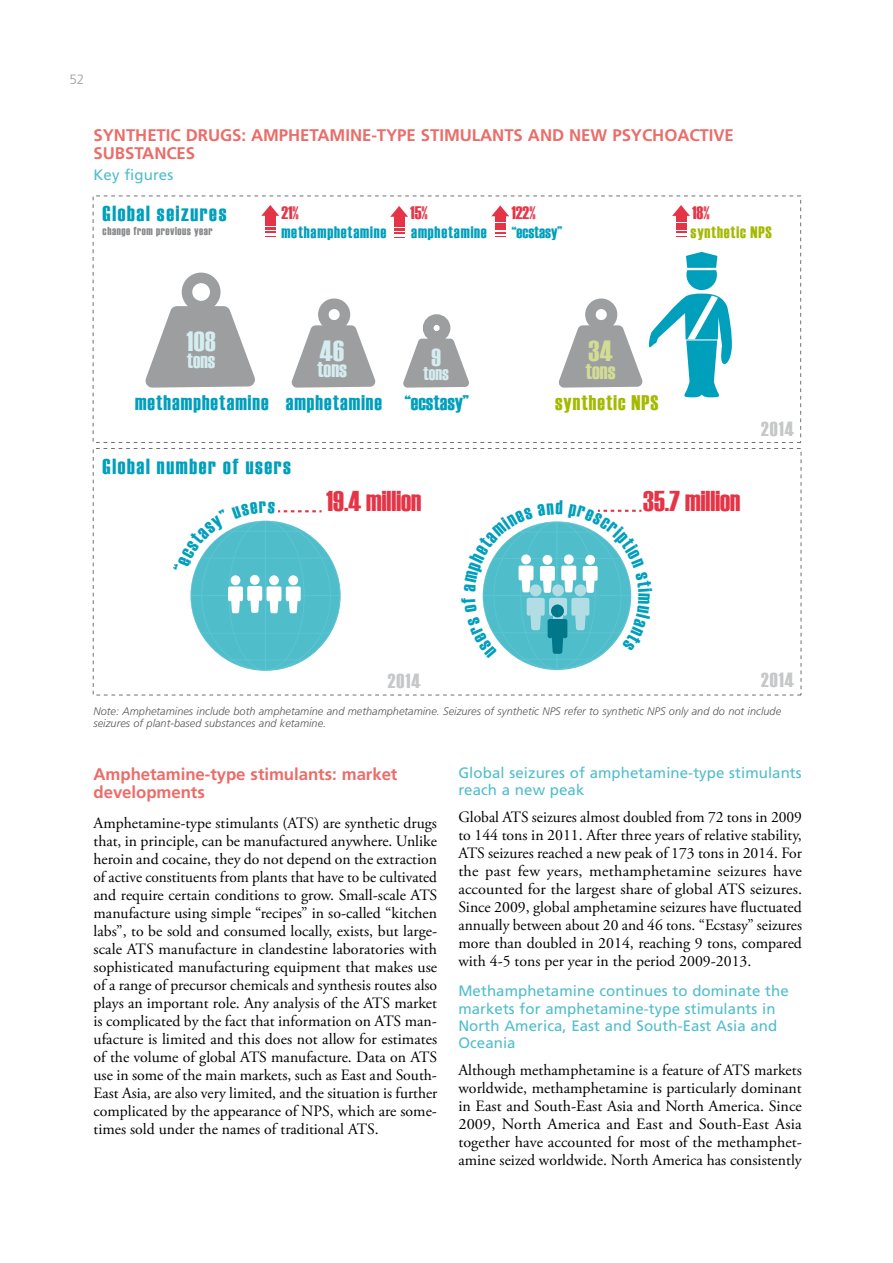
<style>
.page{position:relative;width:893px;height:1263px;background:#fff}
.page>*{position:absolute;margin:0;border:0;box-sizing:border-box;transform-origin:0 0}
.t1{font:29.25px "Haettenschweiler";color:#d5edf1}
.t2{font:29.25px "Haettenschweiler";color:#d3dc94}
.t3{font:28.65px "Haettenschweiler";color:#e53446}
.t4{font:27.9px "Haettenschweiler";color:#d5edf1}
.t5{font:25.05px "Haettenschweiler";color:#d5edf1}
.t6{font:21.9px "Haettenschweiler";color:#d5edf1}
.t7{font:21.9px "Haettenschweiler";color:#d3dc94}
.t8{font:21.75px "Haettenschweiler";letter-spacing:.075em;color:#009fbb}
.t9{font:21.15px "Haettenschweiler";letter-spacing:.05em;color:#009fbb}
.t10{font:21.15px "Haettenschweiler";letter-spacing:.05em;color:#a4ba00}
.t11{font:21.15px "Haettenschweiler";color:#009fbb}
.t12{font:21px "Haettenschweiler";color:#d5edf1}
.t13{font:20.55px "Haettenschweiler";letter-spacing:.05em;color:#c6c7c8}
.t14{font:18.75px "Haettenschweiler";color:#d5edf1}
.t15{font:18.15px "Haettenschweiler";color:#e53446}
.t16{font:700 16.8px/18px "Frutiger";letter-spacing:-.005em;color:#eb6c68}
.t17{font:16.65px "Haettenschweiler";letter-spacing:.05em;color:#009fbb}
.t18{font:16.65px "Haettenschweiler";letter-spacing:.05em;color:#a4ba00}
.t19{font:16.65px "Haettenschweiler";color:#009fbb}
.t20{font:15.75px/18px "Adobe Garamond Pro";color:#000;text-align:justify}
.t21{font:15px/17.2px "Frutiger";letter-spacing:.005em;color:#50bdcb}
.t22{font:300 13.5px "Frutiger";color:#9c9e9f}
.t23{font:11.55px "Haettenschweiler";letter-spacing:.05em;color:#87888a}
.t24{font:italic 300 10.95px/12px "Frutiger";color:#58585a}
</style>
<div class="page">
<svg style="left:145px;top:306px;width:110px;height:82px"></svg>
<div style="left:182px;top:273px;width:39px;height:38px;border:11px solid #9c9e9f;border-radius:50%"></div>
<svg style="left:291px;top:325px;width:85px;height:63px"></svg>
<div style="left:318px;top:298px;width:32px;height:33px;border:11px solid #9c9e9f;border-radius:50%"></div>
<svg style="left:403px;top:339px;width:66px;height:49px"></svg>
<div style="left:423px;top:314px;width:27px;height:28px;border:11px solid #9c9e9f;border-radius:50%"></div>
<div style="left:265px;top:214px;width:11px;height:8px;background:#e53446"></div>
<svg style="left:265px;top:223px;width:11px;height:14px"></svg>
<svg style="left:261px;top:205px;width:18px;height:11px"></svg>
<div style="left:394px;top:215px;width:11px;height:8px;background:#e53446"></div>
<svg style="left:394px;top:224px;width:11px;height:14px"></svg>
<svg style="left:390px;top:206px;width:18px;height:11px"></svg>
<div style="left:495px;top:214px;width:11px;height:8px;background:#e53446"></div>
<svg style="left:495px;top:228px;width:11px;height:9px"></svg>
<hr style="left:495px;top:223px;width:11px;height:4px;background:#e53446">
<svg style="left:491px;top:205px;width:18px;height:11px"></svg>
<div style="left:676px;top:214px;width:10px;height:8px;background:#e53446"></div>
<svg style="left:676px;top:223px;width:10px;height:14px"></svg>
<svg style="left:672px;top:205px;width:18px;height:11px"></svg>
<svg style="left:558px;top:252px;width:174px;height:146px"></svg>
<svg style="left:482px;top:509px;width:160px;height:161px"></svg>
<svg style="left:190px;top:510px;width:150px;height:160px"></svg>
<p class="t22" style="left:69px;top:72px;width:17px">52</p>
<p class="t16" style="left:94px;top:126px;width:642px">SYNTHETIC DRUGS: AMPHETAMINE-TYPE STIMULANTS AND NEW PSYCHOACTIVE<br>SUBSTANCES</p>
<p class="t21" style="left:94px;top:166px;width:81px">Key figures</p>
<h3 class="t8" style="left:103px;top:199px;width:125px">Global seizures</h3>
<p class="t23" style="left:103px;top:223px;width:112px">change from previous year</p>
<p class="t15" style="left:281px;top:201px;width:19px">21%</p>
<p class="t17" style="left:281px;top:220px;width:106px">methamphetamine</p>
<p class="t15" style="left:410px;top:201px;width:19px">15%</p>
<p class="t17" style="left:411px;top:220px;width:77px">amphetamine</p>
<p class="t15" style="left:511px;top:201px;width:26px">122%</p>
<p class="t19" style="left:512px;top:220px;width:52px">“ecstasy”</p>
<p class="t15" style="left:692px;top:201px;width:19px">18%</p>
<p class="t18" style="left:691px;top:220px;width:83px">synthetic NPS</p>
<h3 class="t4" style="left:186px;top:322px;width:31px">108</h3>
<h3 class="t12" style="left:187px;top:346px;width:30px">tons</h3>
<h3 class="t9" style="left:135px;top:388px;width:135px">methamphetamine</h3>
<h1 class="t1" style="left:320px;top:331px;width:26px">46</h1>
<h3 class="t6" style="left:317px;top:355px;width:31px">tons</h3>
<h3 class="t9" style="left:286px;top:388px;width:98px">amphetamine</h3>
<h3 class="t8" style="left:103px;top:451px;width:190px">Global number of users</h3>
<h1 class="t2" style="left:588px;top:331px;width:26px">34</h1>
<h3 class="t7" style="left:586px;top:356px;width:31px">tons</h3>
<h3 class="t5" style="left:431px;top:341px;width:11px">9</h3>
<p class="t14" style="left:423px;top:361px;width:27px">tons</p>
<h3 class="t11" style="left:405px;top:388px;width:66px">“ecstasy”</h3>
<h3 class="t10" style="left:555px;top:388px;width:105px">synthetic NPS</h3>
<h2 class="t3" style="left:326px;top:482px;width:97px">19.4 million</h2>
<h2 class="t3" style="left:643px;top:482px;width:99px">35.7 million</h2>
<h3 class="t13" style="left:761px;top:415px;width:34px">2014</h3>
<h3 class="t13" style="left:761px;top:666px;width:34px">2014</h3>
<p class="t24" style="left:94px;top:705px;width:689px">Note: Amphetamines include both amphetamine and methamphetamine. Seizures of synthetic NPS refer to synthetic NPS only and do not include seizures of plant-based substances and ketamine.</p>
<h3 class="t13" style="left:388px;top:667px;width:34px">2014</h3>
<p class="t16" style="left:94px;top:764px;width:305px">Amphetamine-type stimulants: market developments</p>
<p class="t20" style="left:94px;top:815px;width:345px">Amphetamine-type stimulants (ATS) are synthetic drugs that, in principle, can be manufactured anywhere. Unlike heroin and cocaine, they do not depend on the extraction of active constituents from plants that have to be cultivated and require certain conditions to grow. Small-scale ATS manufacture using simple “recipes” in so-called “kitchen labs”, to be sold and consumed locally, exists, but large&shy;scale ATS manufacture in clandestine laboratories with sophisticated manufacturing equipment that makes use of a range of precursor chemicals and synthesis routes also plays an important role. Any analysis of the ATS market is complicated by the fact that information on ATS man&shy;ufacture is limited and this does not allow for estimates of the volume of global ATS manufacture. Data on ATS use in some of the main markets, such as East and South-East Asia, are also very limited, and the situation is further complicated by the appearance of NPS, which are some&shy;times sold under the names of traditional ATS.</p>
<p class="t21" style="left:458px;top:764px;width:345px">Global seizures of amphetamine-type stimulants reach a new peak</p>
<p class="t20" style="left:458px;top:808px;width:345px">Global ATS seizures almost doubled from 72 tons in 2009 to 144 tons in 2011. After three years of relative stability, ATS seizures reached a new peak of 173 tons in 2014. For the past few years, methamphetamine seizures have accounted for the largest share of global ATS seizures.<br>Since 2009, global amphetamine seizures have fluctuated annually between about 20 and 46 tons. “Ecstasy” seizures more than doubled in 2014, reaching 9 tons, compared with 4-5 tons per year in the period 2009-2013.</p>
<p class="t21" style="left:458px;top:982px;width:332px">Methamphetamine continues to dominate the markets for amphetamine-type stimulants in North America, East and South-East Asia and Oceania</p>
<p class="t20" style="left:458px;top:1061px;width:345px">Although methamphetamine is a feature of ATS markets worldwide, methamphetamine is particularly dominant in East and South-East Asia and North America. Since 2009, North America and East and South-East Asia together have accounted for most of the methamphet&shy;amine seized worldwide. North America has consistently</p>
</div>
